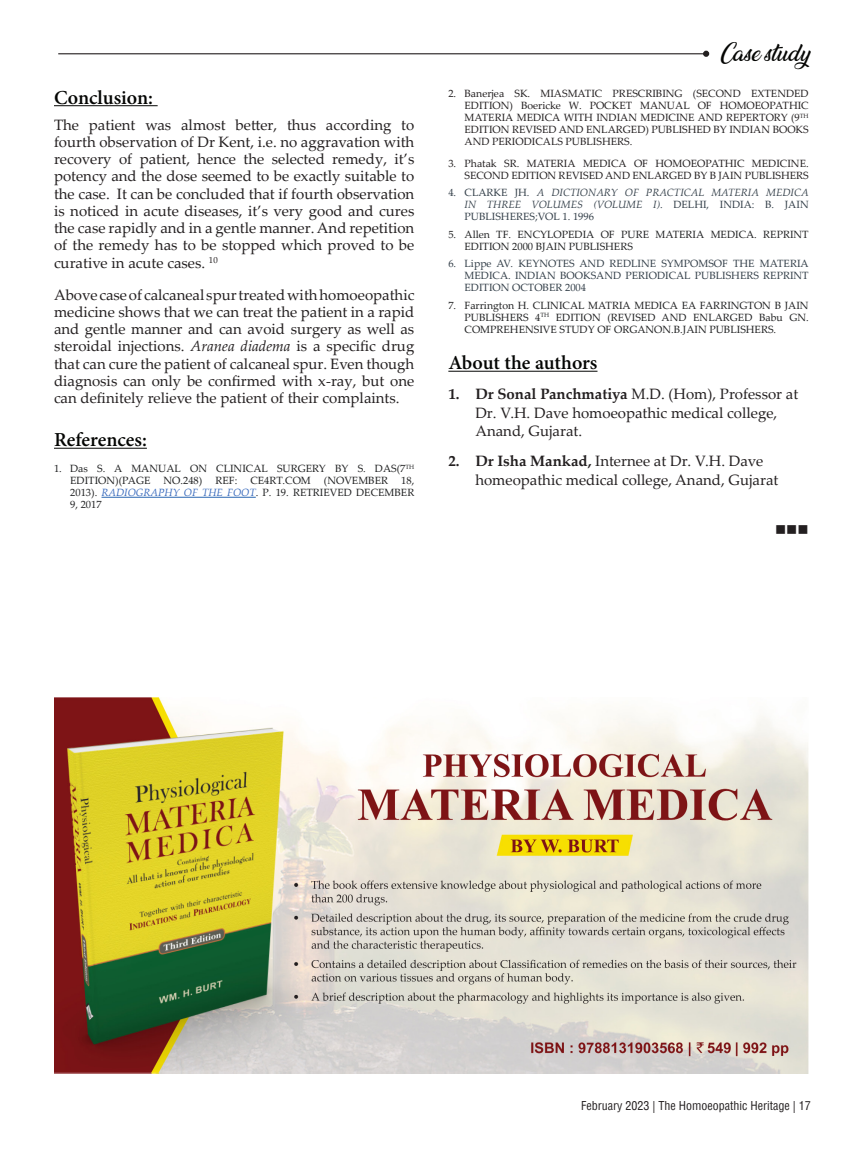
<style>
.page{position:relative;width:864px;height:1161px;background:#fff}
.page>*{position:absolute;margin:0;border:0;box-sizing:border-box;transform-origin:0 0}
.t1{font:21px "Ananda";color:#040503}
.heding{font:700 19.5px "Adobe Hebrew";color:#040503}
.running_matter_space{font:15px/17.2px "Palatino Linotype";color:#231f20;text-align:justify}
.About_the_author_tex{font:15px/18.8px "Palatino Linotype";color:#231f20}
.Bullet_Number{font:15px "Wingdings";color:#231f20}
.t2{font:condensed 12px "Helvetica";color:#231f20}
.Reference_text{font:10.5px/12px "Palatino Linotype";color:#202122;text-align:justify}
.Reference_text-2{font:10.5px/12px "Palatino Linotype";color:#231f20;text-align:justify}
.Reference_text-3{font:10.5px/12px "Palatino Linotype";color:#333f49;text-align:justify}
.Reference_text-4{font:italic 10.5px/12px "Palatino Linotype";color:#333f49;text-align:justify}
.s1{font-style:italic}
.s2{font-style:italic;color:#36b}
.s3{font-style:normal}
.s4{font-weight:700}
</style>
<div class="page">
<hr style="left:54px;top:105px;width:104px;height:1px;background:#040503">
<hr style="left:54px;top:448px;width:93px;height:1px;background:#040503">
<hr style="left:102px;top:497px;width:154px;height:1px;background:#2865b1">
<hr style="left:448px;top:371px;width:150px;height:1px;background:#040503">
<img style="left:54px;top:698px;width:755px;height:376px">
<svg style="left:703px;top:51px;width:6px;height:6px"></svg>
<hr style="left:58px;top:53px;width:649px;height:1px;background:#231f20">
<p class="heding" style="left:54px;top:86px;width:101px">Conclusion:</p>
<p class="running_matter_space" style="left:54px;top:115px;width:362px">The patient was almost better, thus according to fourth observation of Dr Kent, i.e. no aggravation with recovery of patient, hence the selected remedy, it’s potency and the dose seemed to be exactly suitable to the case. It can be concluded that if fourth observation is noticed in acute diseases, it’s very good and cures the case rapidly and in a gentle manner. And repetition of the remedy has to be stopped which proved to be curative in acute cases. <sup>10</sup></p>
<p class="running_matter_space" style="left:54px;top:285px;width:362px">Above case of calcaneal spur treated with homoeopathic medicine shows that we can treat the patient in a rapid and gentle manner and can avoid surgery as well as steroidal injections. <span class="s1">Aranea diadema</span> is a specific drug that can cure the patient of calcaneal spur. Even though diagnosis can only be confirmed with x-ray, but one can definitely relieve the patient of their complaints.</p>
<p class="heding" style="left:54px;top:428px;width:94px">References:</p>
<p class="Reference_text" style="left:70px;top:462px;width:346px;text-indent:-16px">1. Das S. A MANUAL ON CLINICAL SURGERY BY S. DAS(7<sup>TH </sup>EDITION)(PAGE NO.248) REF: CE4RT.COM (NOVEMBER 18, 2013). <span class="s2">RADIOGRAPHY OF THE FOOT</span>. P. 19. RETRIEVED DECEMBER 9, 2017</p>
<p class="t1" style="left:720px;top:42px;width:92px">Case study</p>
<p class="Reference_text-2" style="left:465px;top:87px;width:346px;text-indent:-16px">2. Banerjea SK. MIASMATIC PRESCRIBING (SECOND EXTENDED EDITION) Boericke W. POCKET MANUAL OF HOMOEOPATHIC MATERIA MEDICA WITH INDIAN MEDICINE AND REPERTORY (9<sup>TH </sup>EDITION REVISED AND ENLARGED) PUBLISHED BY INDIAN BOOKS AND PERIODICALS PUBLISHERS.</p>
<p class="Reference_text-2" style="left:448px;top:157px;width:362px;text-align:right">3. Phatak SR. MATERIA MEDICA OF HOMOEOPATHIC MEDICINE.<br>SECOND EDITION REVISED AND ENLARGED BY B JAIN PUBLISHERS</p>
<p class="Reference_text-4" style="left:465px;top:186px;width:346px;text-indent:-16px"><span class="s3">4. CLARKE JH.</span> A DICTIONARY OF PRACTICAL MATERIA MEDICA IN THREE VOLUMES (VOLUME I)<span class="s3">. DELHI, INDIA: B. JAIN PUBLISHERES;VOL 1. 1996</span></p>
<p class="Reference_text" style="left:465px;top:228px;width:346px;text-indent:-16px">5. Allen TF. ENCYLOPEDIA OF PURE MATERIA MEDICA. REPRINT<br>EDITION 2000 BJAIN PUBLISHERS</p>
<p class="Reference_text-3" style="left:465px;top:257px;width:346px;text-indent:-16px">6. Lippe AV. KEYNOTES AND REDLINE SYMPOMSOF THE MATERIA MEDICA. INDIAN BOOKSAND PERIODICAL PUBLISHERS REPRINT EDITION OCTOBER 2004</p>
<p class="Reference_text" style="left:465px;top:299px;width:346px;text-indent:-16px">7. Farrington H. CLINICAL MATRIA MEDICA EA FARRINGTON B JAIN PUBLISHERS 4<sup>TH</sup> EDITION (REVISED AND ENLARGED Babu GN.<br>COMPREHENSIVE STUDY OF ORGANON.B.JAIN PUBLISHERS.</p>
<p class="heding" style="left:448px;top:351px;width:151px">About the authors</p>
<p class="About_the_author_tex" style="left:475px;top:384px;width:324px;text-indent:-27px"><span class="s4">1. Dr Sonal Panchmatiya</span> M.D. (Hom), Professor at<br>Dr. V.H. Dave homoeopathic medical college,<br>Anand, Gujarat.</p>
<p class="About_the_author_tex" style="left:475px;top:451px;width:305px;text-indent:-27px"><span class="s4">2. Dr Isha Mankad,</span> Internee at Dr. V.H. Dave homeopathic medical college, Anand, Gujarat</p>
<p class="Bullet_Number" style="left:775px;top:521px;width:35px">■■■</p>
<p class="t2" style="left:581px;top:1098px;width:231px">February 2023 | The Homoeopathic Heritage | 17</p>
</div>
